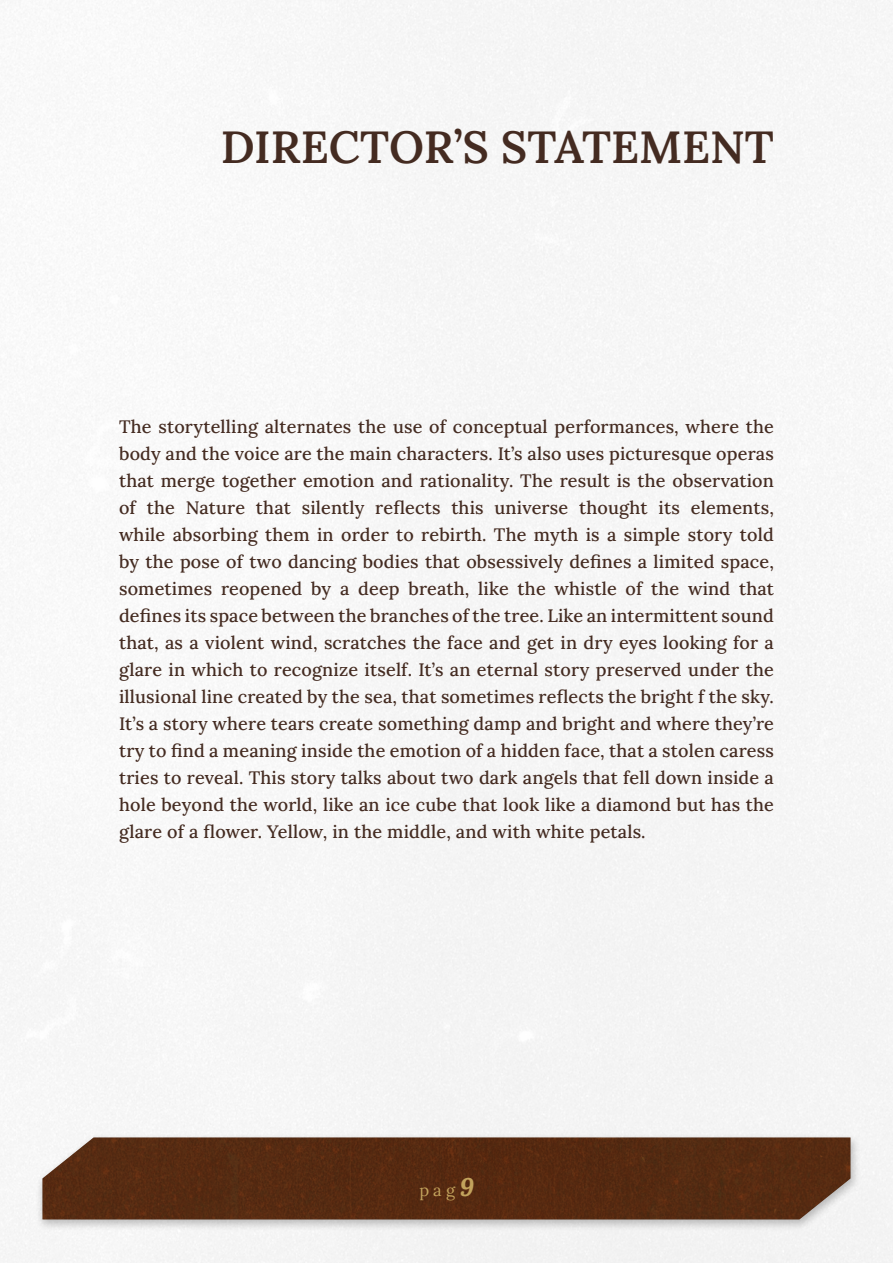
<style>
.page{position:relative;width:893px;height:1263px;background:#fff}
.page>*{position:absolute;margin:0;border:0;box-sizing:border-box;transform-origin:0 0}
.t1{font:600 45px "Lora";color:#442b21}
.t2{font:500 18px/27px "Lora";letter-spacing:.01em;color:#442b21;text-align:justify}
.t3{font:16.5px "Lora";color:#dec270}
.s1{font-weight:700;font-style:italic;font-size:25.5px}
</style>
<div class="page">
<div style="left:35px;top:1133px;width:825px;height:99px;background:#000;opacity:.25"></div>
<img style="left:43px;top:1137px;width:807px;height:82px">
<h1 class="t1" style="left:221px;top:113px;width:554px">DIRECTOR’S STATEMENT</h1>
<p class="t2" style="left:119px;top:412px;width:656px">The storytelling alternates the use of conceptual performances, where the body and the voice are the main characters. It’s also uses picturesque operas that merge together emotion and rationality. The result is the observation of the Nature that silently reflects this universe thought its elements, while absorbing them in order to rebirth. The myth is a simple story told by the pose of two dancing bodies that obsessively defines a limited space, sometimes reopened by a deep breath, like the whistle of the wind that defines its space between the branches of the tree. Like an intermittent sound that, as a violent wind, scratches the face and get in dry eyes looking for a glare in which to recognize itself. It’s an eternal story preserved under the illusional line created by the sea, that sometimes reflects the bright f the sky.<br>It’s a story where tears create something damp and bright and where they’re try to find a meaning inside the emotion of a hidden face, that a stolen caress tries to reveal. This story talks about two dark angels that fell down inside a hole beyond the world, like an ice cube that look like a diamond but has the glare of a flower. Yellow, in the middle, and with white petals.</p>
<p class="t3" style="left:419px;top:1177px;width:59px">pag<span class="s1">9</span></p>
</div>
